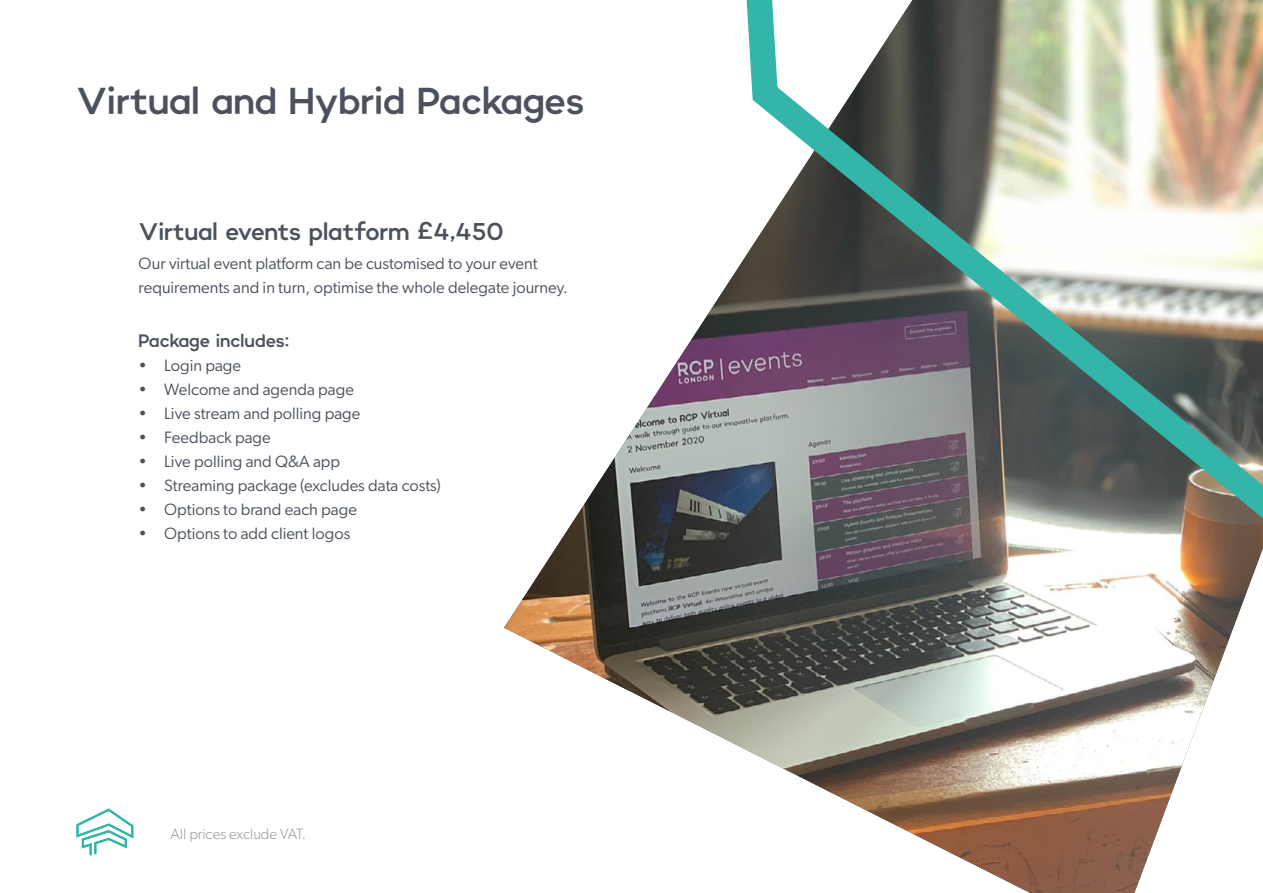
<style>
.page{position:relative;width:1263px;height:893px;background:#fff}
.page>*{position:absolute;margin:0;border:0;box-sizing:border-box;transform-origin:0 0}
.t1{font:37.5px "RCP London Events";color:#4b525d}
.t2{font:24px "RCP London Events";color:#4b525d}
.t3{font:18px "RCP London Events";color:#4b525d}
.t4{font:16.5px/24px "Gibson";color:#4b525d}
.t5{font:300 15px "Gibson";color:#93979e}
</style>
<div class="page">
<svg style="left:76px;top:809px;width:57px;height:46px"></svg>
<img style="left:504px;top:283px;width:224px;height:458px">
<img style="left:728px;top:0;width:535px;height:893px">
<h1 class="t1" style="left:76px;top:79px;width:510px">Virtual and Hybrid Packages</h1>
<h2 class="t2" style="left:139px;top:218px;width:367px">Virtual events platform £4,450</h2>
<p class="t4" style="left:139px;top:251px;width:431px">Our virtual event platform can be customised to your event requirements and in turn, optimise the whole delegate journey.</p>
<p class="t3" style="left:139px;top:330px;width:152px">Package includes:</p>
<p class="t4" style="left:139px;top:353px;width:104px">• Login page</p>
<p class="t4" style="left:139px;top:377px;width:217px">• Welcome and agenda page</p>
<p class="t4" style="left:139px;top:401px;width:223px">• Live stream and polling page</p>
<p class="t4" style="left:139px;top:425px;width:134px">• Feedback page</p>
<p class="t4" style="left:139px;top:449px;width:203px">• Live polling and Q&amp;A app</p>
<p class="t4" style="left:139px;top:473px;width:304px">• Streaming package (excludes data costs)</p>
<p class="t4" style="left:139px;top:497px;width:220px">• Options to brand each page</p>
<p class="t4" style="left:139px;top:521px;width:213px">• Options to add client logos</p>
<p class="t5" style="left:171px;top:825px;width:137px">All prices exclude VAT.</p>
</div>
